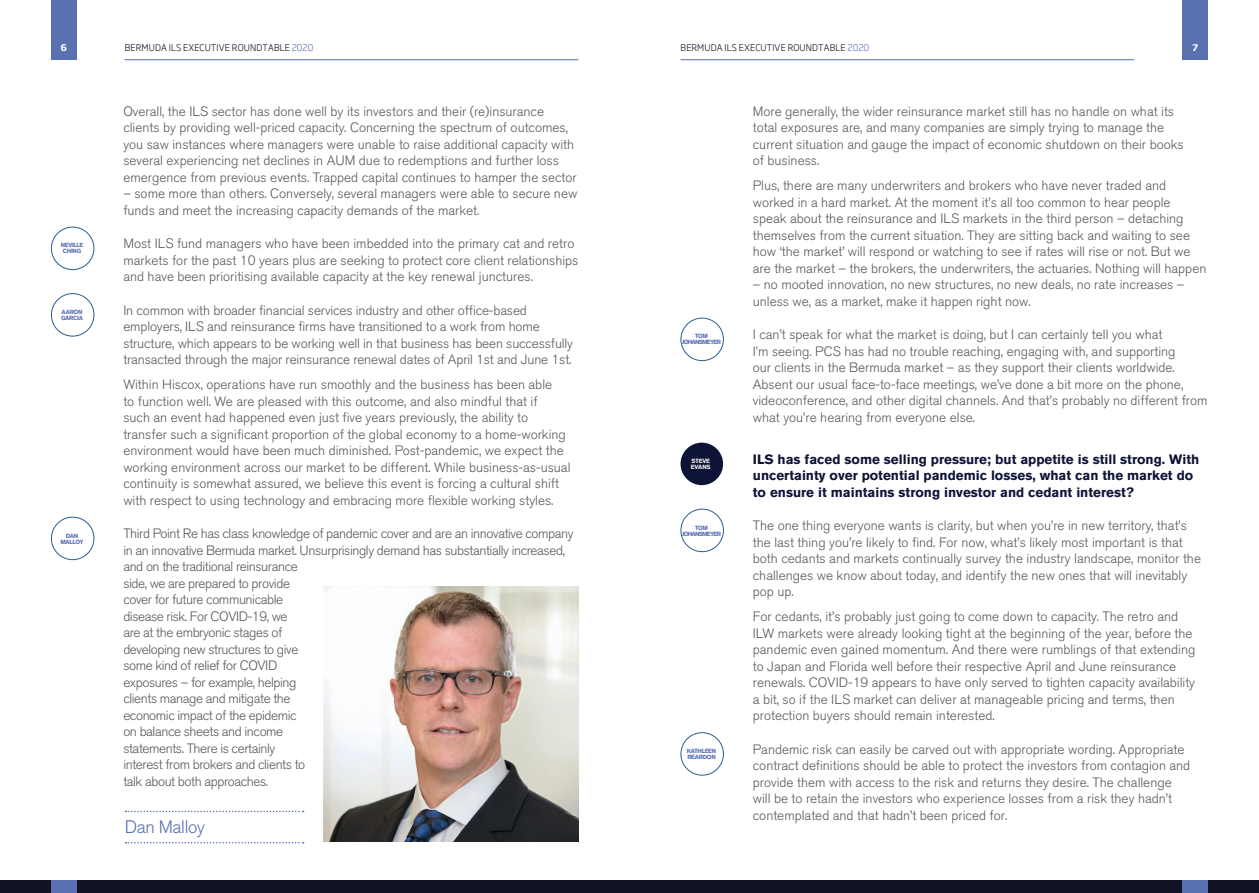
<style>
.page{position:relative;width:1259px;height:893px;background:#fff}
.page>*{position:absolute;margin:0;border:0;box-sizing:border-box;transform-origin:0 0}
.t1{font:300 18px "Akzidenz Grotesk BQ";letter-spacing:-.02em;color:#5a71b1}
.t2{font:300 13.5px/16.5px "Akzidenz Grotesk BQ";color:#57585a}
.t3{font:300 13.5px/16.5px "Akzidenz Grotesk BQ";letter-spacing:-.03em;color:#57585a}
.t4{font:700 13.5px/16.5px "Akzidenz Grotesk BQ";color:#0e1437}
.t5{font:300 9px "Soho Gothic Pro";letter-spacing:.015em;color:#111225}
.t6{font:700 9px "Soho Gothic Pro";color:#fff}
.t7{font:700 6px/6px "Akzidenz Grotesk BQ";letter-spacing:-.05em;color:#5a71b1;text-align:center}
.t8{font:700 6px/6px "Akzidenz Grotesk BQ";letter-spacing:-.12em;color:#5a71b1;text-align:center}
.t9{font:700 6px/6px "Akzidenz Grotesk BQ";letter-spacing:-.02em;color:#eeeeef}
.s1{color:#5a71b1}
</style>
<div class="page">
<hr style="left:125px;top:59px;width:453px;height:1px;background:#5a71b1">
<hr style="left:680px;top:59px;width:454px;height:1px;background:#5a71b1">
<div style="left:51px;top:0;width:26px;height:60px;background:#5a71b1"></div>
<div style="left:1182px;top:0;width:26px;height:60px;background:#5a71b1"></div>
<div style="left:629px;top:880px;width:630px;height:13px;background:#111225"></div>
<div style="left:0;top:880px;width:629px;height:13px;background:#111225"></div>
<div style="left:51px;top:880px;width:26px;height:13px;background:#5a71b1"></div>
<div style="left:1182px;top:880px;width:26px;height:13px;background:#5a71b1"></div>
<div style="left:51px;top:227px;width:43px;height:43px;border:1px solid #285e92;border-radius:50%"></div>
<div style="left:51px;top:293px;width:43px;height:43px;border:1px solid #285e92;border-radius:50%"></div>
<div style="left:51px;top:517px;width:43px;height:43px;border:1px solid #285e92;border-radius:50%"></div>
<div style="left:680px;top:318px;width:44px;height:43px;border:1px solid #285e92;border-radius:50%"></div>
<div style="left:680px;top:443px;width:43px;height:42px;background:#0e1437;border-radius:50%"></div>
<div style="left:680px;top:509px;width:44px;height:43px;border:1px solid #285e92;border-radius:50%"></div>
<div style="left:680px;top:732px;width:44px;height:44px;border:1px solid #285e92;border-radius:50%"></div>
<img style="left:323px;top:587px;width:255px;height:255px">
<svg style="left:125px;top:811px;width:179px;height:1px"></svg>
<svg style="left:125px;top:842px;width:179px;height:1px"></svg>
<p class="t6" style="left:61px;top:41px;width:8px">6</p>
<p class="t5" style="left:125px;top:41px;width:190px">BERMUDA ILS EXECUTIVE ROUNDTABLE <span class="s1">2020</span></p>
<p class="t5" style="left:680px;top:41px;width:190px">BERMUDA ILS EXECUTIVE ROUNDTABLE <span class="s1">2020</span></p>
<p class="t6" style="left:1192px;top:41px;width:7px">7</p>
<p class="t7" style="left:61px;top:242px;width:24px">NEVILLE<br>CHING</p>
<p class="t7" style="left:61px;top:309px;width:23px;text-align:left">AARON<br>GARCIA</p>
<p class="t7" style="left:60px;top:532px;width:25px">DAN<br>MALLOY</p>
<p class="t2" style="left:123px;top:103px;width:455px">Overall, the ILS sector has done well by its investors and their (re)insurance clients by providing well-priced capacity. Concerning the spectrum of outcomes, you saw instances where managers were unable to raise additional capacity with several experiencing net declines in AUM due to redemptions and further loss emergence from previous events. Trapped capital continues to hamper the sector</p>
<p class="t2" style="left:123px;top:186px;width:455px">– some more than others. Conversely, several managers were able to secure new funds and meet the increasing capacity demands of the market.</p>
<p class="t2" style="left:123px;top:236px;width:456px">Most ILS fund managers who have been imbedded into the primary cat and retro markets for the past 10 years plus are seeking to protect core client relationships and have been prioritising available capacity at the key renewal junctures.</p>
<p class="t2" style="left:123px;top:302px;width:451px">In common with broader financial services industry and other office-based employers, ILS and reinsurance firms have transitioned to a work from home structure, which appears to be working well in that business has been successfully transacted through the major reinsurance renewal dates of April 1st and June 1st.</p>
<p class="t2" style="left:123px;top:377px;width:449px">Within Hiscox, operations have run smoothly and the business has been able<br>to function well. We are pleased with this outcome, and also mindful that if<br>such an event had happened even just five years previously, the ability to transfer such a significant proportion of the global economy to a home-working environment would have been much diminished. Post-pandemic, we expect the working environment across our market to be different. While business-as-usual continuity is somewhat assured, we believe this event is forcing a cultural shift with respect to using technology and embracing more flexible working styles.</p>
<p class="t3" style="left:123px;top:526px;width:452px">Third Point Re has class knowledge of pandemic cover and are an innovative company in an innovative Bermuda market. Unsurprisingly demand has substantially increased, and on the traditional reinsurance<br>side, we are prepared to provide<br>cover for future communicable<br>disease risk. For COVID-19, we<br>are at the embryonic stages of<br>developing new structures to give<br>some kind of relief for COVID<br>exposures – for example, helping<br>clients manage and mitigate the<br>economic impact of the epidemic<br>on balance sheets and income<br>statements. There is certainly<br>interest from brokers and clients to<br>talk about both approaches.</p>
<h1 class="t1" style="left:125px;top:817px;width:82px">Dan Malloy</h1>
<p class="t8" style="left:682px;top:333px;width:40px">TOM<br>JOHANSMEYER</p>
<p class="t9" style="left:691px;top:458px;width:21px">STEVE<br>EVANS</p>
<p class="t8" style="left:682px;top:524px;width:40px">TOM<br>JOHANSMEYER</p>
<p class="t7" style="left:687px;top:748px;width:31px;text-align:left">KATHLEEN<br>REARDON</p>
<p class="t2" style="left:753px;top:103px;width:432px">More generally, the wider reinsurance market still has no handle on what its total exposures are, and many companies are simply trying to manage the current situation and gauge the impact of economic shutdown on their books of business.</p>
<p class="t2" style="left:753px;top:178px;width:455px">Plus, there are many underwriters and brokers who have never traded and worked in a hard market. At the moment it’s all too common to hear people speak about the reinsurance and ILS markets in the third person – detaching themselves from the current situation. They are sitting back and waiting to see how ‘the market’ will respond or watching to see if rates will rise or not. But we are the market – the brokers, the underwriters, the actuaries. Nothing will happen</p>
<p class="t2" style="left:753px;top:277px;width:433px">– no mooted innovation, no new structures, no new deals, no rate increases – unless we, as a market, make it happen right now.</p>
<p class="t2" style="left:753px;top:327px;width:456px">I can’t speak for what the market is doing, but I can certainly tell you what<br>I’m seeing. PCS has had no trouble reaching, engaging with, and supporting<br>our clients in the Bermuda market – as they support their clients worldwide.<br>Absent our usual face-to-face meetings, we’ve done a bit more on the phone, videoconference, and other digital channels. And that’s probably no different from what you’re hearing from everyone else.</p>
<p class="t4" style="left:753px;top:451px;width:448px">ILS has faced some selling pressure; but appetite is still strong. With uncertainty over potential pandemic losses, what can the market do to ensure it maintains strong investor and cedant interest?</p>
<p class="t2" style="left:753px;top:518px;width:450px">The one thing everyone wants is clarity, but when you’re in new territory, that’s the last thing you’re likely to find. For now, what’s likely most important is that both cedants and markets continually survey the industry landscape, monitor the challenges we know about today, and identify the new ones that will inevitably pop up.</p>
<p class="t2" style="left:753px;top:609px;width:444px">For cedants, it’s probably just going to come down to capacity. The retro and ILW markets were already looking tight at the beginning of the year, before the pandemic even gained momentum. And there were rumblings of that extending to Japan and Florida well before their respective April and June reinsurance renewals. COVID-19 appears to have only served to tighten capacity availability a bit, so if the ILS market can deliver at manageable pricing and terms, then protection buyers should remain interested.</p>
<p class="t2" style="left:753px;top:741px;width:439px">Pandemic risk can easily be carved out with appropriate wording. Appropriate contract definitions should be able to protect the investors from contagion and provide them with access to the risk and returns they desire. The challenge will be to retain the investors who experience losses from a risk they hadn’t contemplated and that hadn’t been priced for.</p>
</div>
